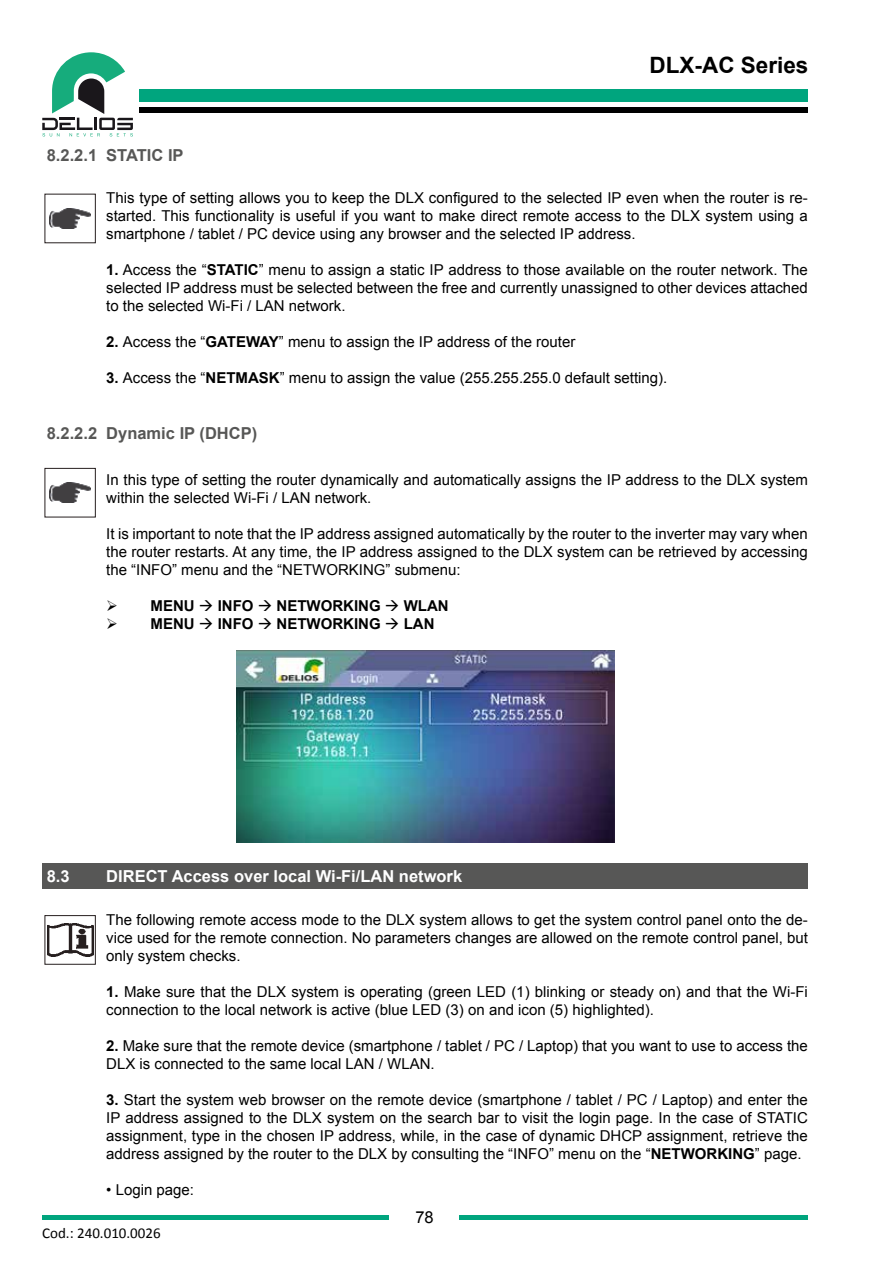
<style>
.page{position:relative;width:893px;height:1263px;background:#fff}
.page>*{position:absolute;margin:0;border:0;box-sizing:border-box;transform-origin:0 0}
.t1{font:700 22.5px "Arial";color:#000}
.t2{font:700 16.5px "Arial";color:#fff}
.t3{font:700 16.5px "Arial";color:#575756}
.t4{font:16.5px "Arial";color:#000}
.t5{font:15px/18px "Arial";color:#000;text-align:justify}
.t6{font:700 15px "Arial";color:#000}
.t7{font:15px "Calibri";color:#000}
.s1{font-weight:700}
</style>
<div class="page">
<svg style="left:42px;top:52px;width:91px;height:85px"></svg>
<div style="left:139px;top:89px;width:669px;height:12px;background:#00a57e"></div>
<div style="left:139px;top:107px;width:669px;height:6px;background:#000"></div>
<div style="left:459px;top:1215px;width:349px;height:5px;background:#00a57e"></div>
<div style="left:43px;top:1215px;width:346px;height:5px;background:#00a57e"></div>
<img style="left:50px;top:208px;width:40px;height:21px">
<img style="left:50px;top:483px;width:40px;height:20px">
<div style="left:45px;top:468px;width:51px;height:49px;border:1px solid #261f1f"></div>
<img style="left:236px;top:650px;width:378px;height:193px">
<div style="left:43px;top:864px;width:765px;height:25px;background:#575756"></div>
<img style="left:47px;top:923px;width:46px;height:33px">
<div style="left:45px;top:915px;width:51px;height:49px;border:1px solid #261f1f"></div>
<h1 class="t1" style="left:650px;top:51px;width:160px">DLX-AC Series</h1>
<p class="t3" style="left:47px;top:144px;width:138px">8.2.2.1 STATIC IP</p>
<p class="t5" style="left:106px;top:189px;width:703px">This type of setting allows you to keep the DLX configured to the selected IP even when the router is re&shy;started. This functionality is useful if you want to make direct remote access to the DLX system using a smartphone / tablet / PC device using any browser and the selected IP address.</p>
<p class="t5" style="left:106px;top:261px;width:703px"><span class="s1">1.</span> Access the “<span class="s1">STATIC</span>” menu to assign a static IP address to those available on the router network. The selected IP address must be selected between the free and currently unassigned to other devices attached to the selected Wi-Fi / LAN network.</p>
<p class="t5" style="left:106px;top:333px;width:471px"><span class="s1">2.</span> Access the “<span class="s1">GATEWAY</span>” menu to assign the IP address of the router</p>
<p class="t5" style="left:106px;top:369px;width:563px"><span class="s1">3.</span> Access the “<span class="s1">NETMASK</span>” menu to assign the value (255.255.255.0 default setting).</p>
<p class="t3" style="left:47px;top:422px;width:212px">8.2.2.2 Dynamic IP (DHCP)</p>
<p class="t5" style="left:106px;top:471px;width:703px">In this type of setting the router dynamically and automatically assigns the IP address to the DLX system within the selected Wi-Fi / LAN network.</p>
<p class="t5" style="left:106px;top:525px;width:703px">It is important to note that the IP address assigned automatically by the router to the inverter may vary when the router restarts. At any time, the IP address assigned to the DLX system can be retrieved by accessing the “INFO” menu and the “NETWORKING” submenu:</p>
<p class="t6" style="left:106px;top:596px;width:344px">➢ MENU → INFO → NETWORKING → WLAN</p>
<p class="t6" style="left:106px;top:614px;width:330px">➢ MENU → INFO → NETWORKING → LAN</p>
<p class="t2" style="left:47px;top:865px;width:24px">8.3</p>
<p class="t2" style="left:106px;top:865px;width:357px">DIRECT Access over local Wi-Fi/LAN network</p>
<p class="t5" style="left:106px;top:911px;width:703px">The following remote access mode to the DLX system allows to get the system control panel onto the de&shy;vice used for the remote connection. No parameters changes are allowed on the remote control panel, but only system checks.</p>
<p class="t5" style="left:106px;top:983px;width:703px"><span class="s1">1.</span> Make sure that the DLX system is operating (green LED (1) blinking or steady on) and that the Wi-Fi connection to the local network is active (blue LED (3) on and icon (5) highlighted).</p>
<p class="t5" style="left:106px;top:1037px;width:703px"><span class="s1">2.</span> Make sure that the remote device (smartphone / tablet / PC / Laptop) that you want to use to access the<br>DLX is connected to the same local LAN / WLAN.</p>
<p class="t5" style="left:106px;top:1091px;width:703px"><span class="s1">3.</span> Start the system web browser on the remote device (smartphone / tablet / PC / Laptop) and enter the IP address assigned to the DLX system on the search bar to visit the login page. In the case of STATIC assignment, type in the chosen IP address, while, in the case of dynamic DHCP assignment, retrieve the address assigned by the router to the DLX by consulting the “INFO” menu on the “<span class="s1">NETWORKING</span>” page.</p>
<p class="t5" style="left:106px;top:1181px;width:89px">• Login page:</p>
<p class="t7" style="left:42px;top:1223px;width:120px">Cod.: 240.010.0026</p>
<p class="t4" style="left:415px;top:1207px;width:20px">78</p>
</div>
